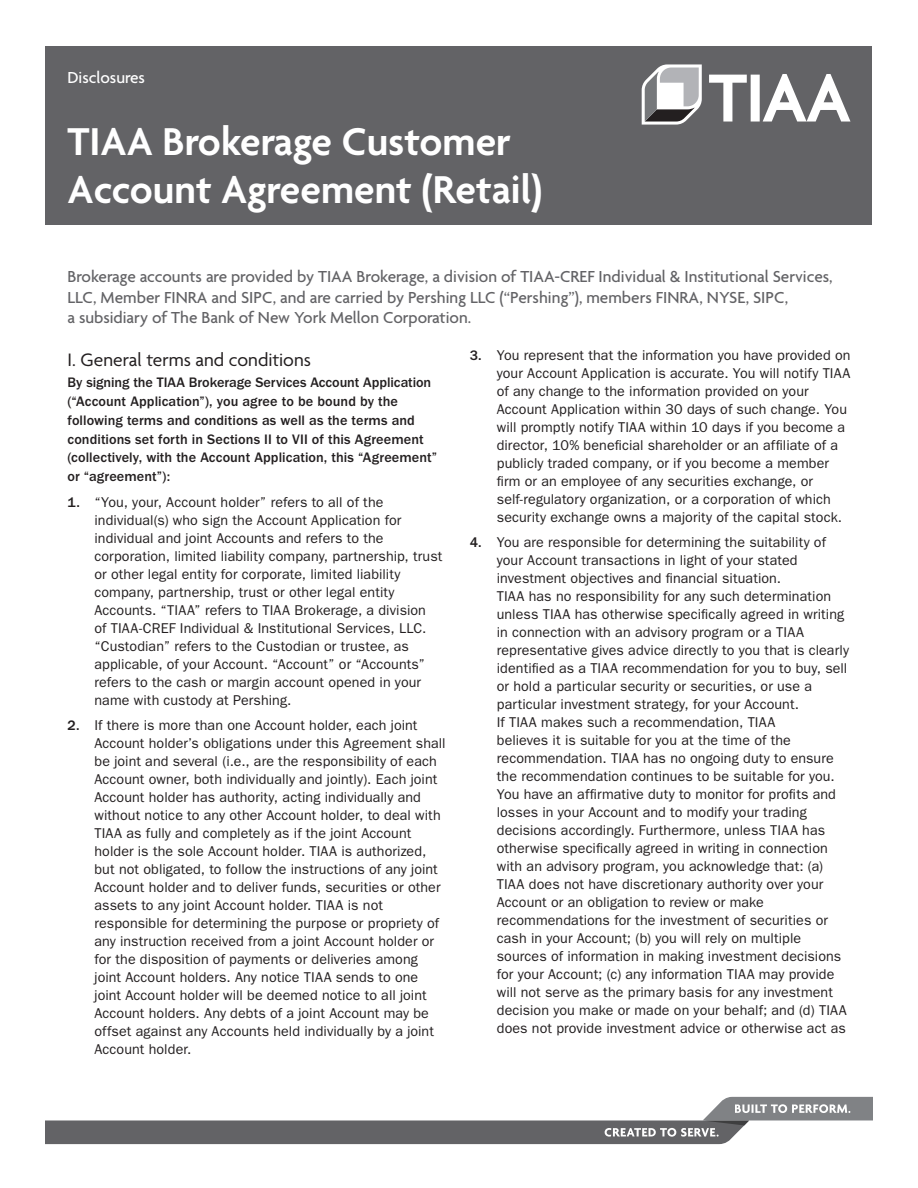
<style>
.page{position:relative;width:918px;height:1188px;background:#fff}
.page>*{position:absolute;margin:0;border:0;box-sizing:border-box;transform-origin:0 0}
.t1{font:600 42px/48px "Agenda";color:#fff}
.t2{font:19.5px "Agenda";color:#231f20}
.t3{font:500 17.25px/20.2px "Agenda";color:#636366}
.t4{font:500 17.25px "Agenda";color:#fff}
.t5{font:14.25px/18px "ITC Franklin Gothic Std";letter-spacing:.005em;color:#231f20}
.t6{font:500 14.25px/18.8px "ITC Franklin Gothic Std";letter-spacing:.005em;color:#231f20}
.s1{font-weight:500}
</style>
<div class="page">
<div style="left:46px;top:46px;width:826px;height:178px;background:#636366"></div>
<svg style="left:46px;top:1097px;width:826px;height:47px"></svg>
<svg style="left:709px;top:74px;width:141px;height:48px"></svg>
<svg style="left:642px;top:64px;width:60px;height:61px;background:#adadaf"></svg>
<p class="t4" style="left:68px;top:68px;width:79px">Disclosures</p>
<h1 class="t1" style="left:68px;top:120px;width:477px">TIAA Brokerage Customer<br>Account Agreement (Retail)</h1>
<p class="t3" style="left:68px;top:268px;width:767px">Brokerage accounts are provided by TIAA Brokerage, a division of TIAA-CREF Individual &amp; Institutional Services,<br>LLC, Member FINRA and SIPC, and are carried by Pershing LLC (“Pershing”), members FINRA, NYSE, SIPC,<br>a subsidiary of The Bank of New York Mellon Corporation.</p>
<h2 class="t2" style="left:68px;top:350px;width:245px">I. General terms and conditions</h2>
<p class="t6" style="left:68px;top:374px;width:371px">By signing the TIAA Brokerage Services Account Application (“Account Application”), you agree to be bound by the following terms and conditions as well as the terms and conditions set forth in Sections II to VII of this Agreement (collectively, with the Account Application, this “Agreement” or “agreement”):</p>
<p class="t5" style="left:95px;top:493px;width:349px;text-indent:-27px"><span class="s1">1.</span> “You, your, Account holder” refers to all of the individual(s) who sign the Account Application for individual and joint Accounts and refers to the corporation, limited liability company, partnership, trust or other legal entity for corporate, limited liability company, partnership, trust or other legal entity Accounts. “TIAA” refers to TIAA Brokerage, a division<br>of TIAA-CREF Individual &amp; Institutional Services, LLC. “Custodian” refers to the Custodian or trustee, as applicable, of your Account. “Account” or “Accounts” refers to the cash or margin account opened in your name with custody at Pershing.</p>
<p class="t5" style="left:95px;top:716px;width:353px;text-indent:-27px"><span class="s1">2.</span> If there is more than one Account holder, each joint Account holder’s obligations under this Agreement shall be joint and several (i.e., are the responsibility of each Account owner, both individually and jointly). Each joint Account holder has authority, acting individually and without notice to any other Account holder, to deal with TIAA as fully and completely as if the joint Account holder is the sole Account holder. TIAA is authorized, but not obligated, to follow the instructions of any joint Account holder and to deliver funds, securities or other assets to any joint Account holder. TIAA is not responsible for determining the purpose or propriety of any instruction received from a joint Account holder or for the disposition of payments or deliveries among joint Account holders. Any notice TIAA sends to one joint Account holder will be deemed notice to all joint Account holders. Any debts of a joint Account may be offset against any Accounts held individually by a joint Account holder.</p>
<p class="t5" style="left:497px;top:346px;width:355px;text-indent:-27px"><span class="s1">3.</span> You represent that the information you have provided on your Account Application is accurate. You will notify TIAA of any change to the information provided on your Account Application within 30 days of such change. You will promptly notify TIAA within 10 days if you become a director, 10% beneficial shareholder or an affiliate of a publicly traded company, or if you become a member firm or an employee of any securities exchange, or self-regulatory organization, or a corporation of which security exchange owns a majority of the capital stock.</p>
<p class="t5" style="left:497px;top:533px;width:354px;text-indent:-27px"><span class="s1">4.</span> You are responsible for determining the suitability of your Account transactions in light of your stated investment objectives and financial situation.<br>TIAA has no responsibility for any such determination unless TIAA has otherwise specifically agreed in writing in connection with an advisory program or a TIAA representative gives advice directly to you that is clearly identified as a TIAA recommendation for you to buy, sell or hold a particular security or securities, or use a particular investment strategy, for your Account.<br>If TIAA makes such a recommendation, TIAA<br>believes it is suitable for you at the time of the recommendation. TIAA has no ongoing duty to ensure the recommendation continues to be suitable for you.<br>You have an affirmative duty to monitor for profits and losses in your Account and to modify your trading decisions accordingly. Furthermore, unless TIAA has otherwise specifically agreed in writing in connection with an advisory program, you acknowledge that: (a)<br>TIAA does not have discretionary authority over your Account or an obligation to review or make recommendations for the investment of securities or cash in your Account; (b) you will rely on multiple sources of information in making investment decisions for your Account; (c) any information TIAA may provide will not serve as the primary basis for any investment decision you make or made on your behalf; and (d) TIAA does not provide investment advice or otherwise act as</p>
</div>
